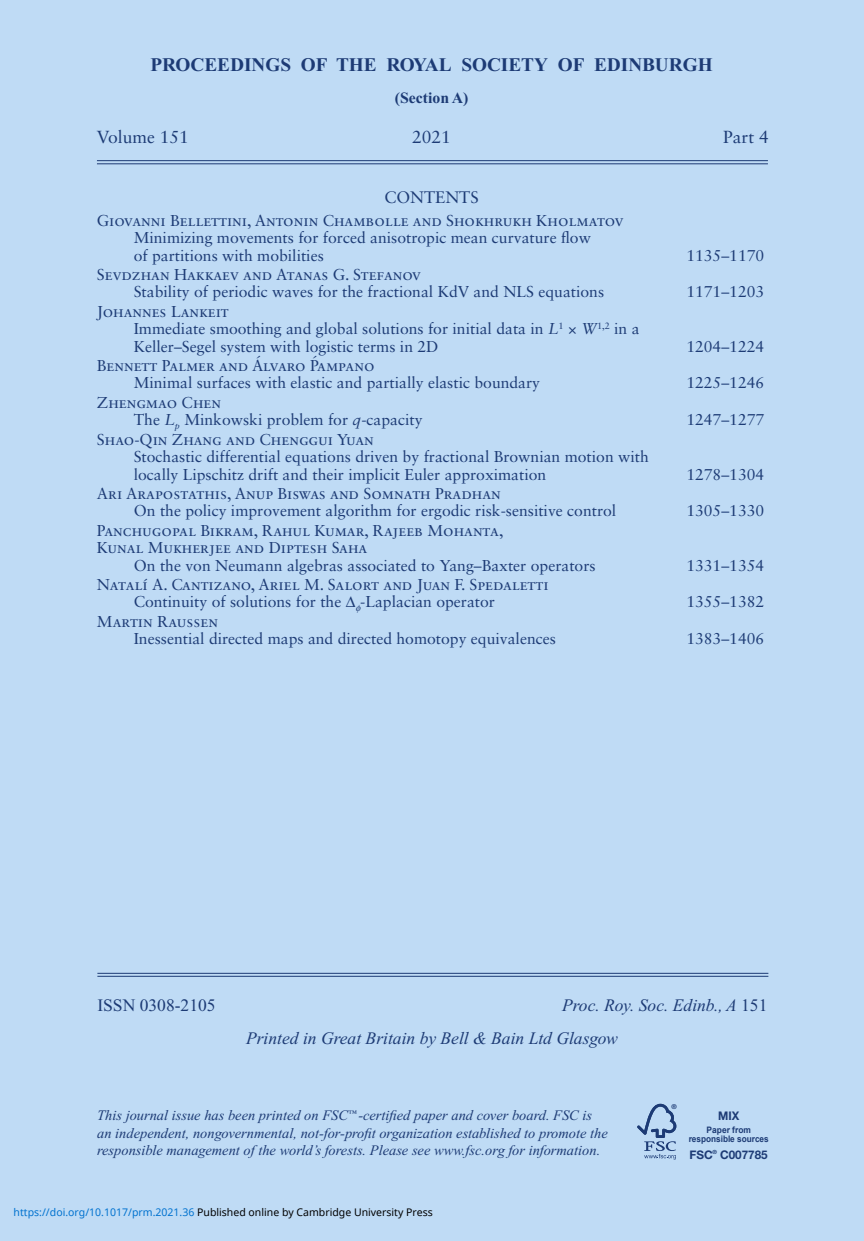
<style>
.page{position:relative;width:864px;height:1241px;background:#fff}
.page>*{position:absolute;margin:0;border:0;box-sizing:border-box;transform-origin:0 0}
.t1{font:700 19.25px "Times New Roman";color:#1d3b75}
.t2{font:italic 17.5px/32.4px "Times New Roman";color:#1d3b75}
.t3{font:17.5px "Sabon";color:#1d3b75}
.t4{font:17.5px "Times New Roman";color:#1d3b75}
.t5{font:16.62px "Sabon";color:#1d3b75}
.t6{font:15.75px/17.5px "Sabon";color:#1d3b75}
.t7{font:15.75px/17.5px "Sabon Roman SC";color:#1d3b75}
.t8{font:700 15.75px "Times New Roman";color:#1d3b75}
.t9{font:italic 14.35px/17.5px "Times New Roman";color:#1d3b75}
.t10{font:700 11.9px "Helvetica Neue";color:#1d3b75}
.t11{font:700 11.9px "Helvetica Neue";color:#1d3b75;scale:.95 1}
.t12{font:10.5px "Noto Sans";color:#000}
.t13{font:700 8.92px/8.9px "Arial";color:#1d3b75;text-align:center;scale:.95 1}
.t14{font:700 6.65px "Helvetica Neue";color:#1d3b75}
.s1{font-style:italic}
.s2{font-style:normal}
.s3{color:#0172cf}
</style>
<div class="page">
<div style="left:0;top:0;width:863px;height:1240px;background:#bfdbf5"></div>
<hr style="left:97px;top:163px;width:670px;height:1px;background:#1d3b75">
<hr style="left:97px;top:160px;width:670px;height:1px;background:#1d3b75">
<hr style="left:97px;top:975px;width:671px;height:1px;background:#1d3b75">
<hr style="left:97px;top:972px;width:671px;height:1px;background:#1d3b75">
<svg style="left:637px;top:1103px;width:39px;height:56px"></svg>
<p class="t1" style="left:150px;top:58px;width:563px">PROCEEDINGS OF THE ROYAL SOCIETY OF EDINBURGH</p>
<p class="t8" style="left:394px;top:92px;width:75px">(Section A)</p>
<p class="t3" style="left:97px;top:130px;width:93px">Volume 151</p>
<p class="t3" style="left:412px;top:130px;width:40px">2021</p>
<p class="t3" style="left:722px;top:130px;width:47px">Part 4</p>
<p class="t5" style="left:384px;top:191px;width:96px">CONTENTS</p>
<p class="t7" style="left:97px;top:211px;width:527px">Giovanni Bellettini, Antonin Chambolle and Shokhrukh Kholmatov</p>
<p class="t6" style="left:134px;top:230px;width:458px">Minimizing movements for forced anisotropic mean curvature flow of partitions with mobilities</p>
<p class="t6" style="left:686px;top:248px;width:79px">1135–1170</p>
<p class="t7" style="left:97px;top:266px;width:325px">Sevdzhan Hakkaev and Atanas G. Stefanov</p>
<p class="t6" style="left:134px;top:284px;width:471px">Stability of periodic waves for the fractional KdV and NLS equations</p>
<p class="t6" style="left:686px;top:284px;width:79px">1171–1203</p>
<p class="t7" style="left:97px;top:302px;width:133px">Johannes Lankeit</p>
<p class="t6" style="left:134px;top:321px;width:507px">Immediate smoothing and global solutions for initial data in <span class="s1">L</span><sup>1</sup> × <span class="s1">W</span><sup>1,2</sup> in a<br>Keller–Segel system with logistic terms in 2D</p>
<p class="t6" style="left:686px;top:339px;width:79px">1204–1224</p>
<p class="t7" style="left:97px;top:357px;width:279px">Bennett Palmer and A´lvaro P´ampano</p>
<p class="t6" style="left:134px;top:375px;width:408px">Minimal surfaces with elastic and partially elastic boundary</p>
<p class="t6" style="left:686px;top:375px;width:79px">1225–1246</p>
<p class="t7" style="left:97px;top:393px;width:125px">Zhengmao Chen</p>
<p class="t6" style="left:134px;top:412px;width:290px">The <span class="s1">L</span><sub>p</sub> Minkowski problem for <span class="s1">q</span>-capacity</p>
<p class="t6" style="left:686px;top:412px;width:79px">1247–1277</p>
<p class="t7" style="left:97px;top:430px;width:278px">Shao-Qin Zhang and Chenggui Yuan</p>
<p class="t6" style="left:134px;top:449px;width:516px">Stochastic differential equations driven by fractional Brownian motion with locally Lipschitz drift and their implicit Euler approximation</p>
<p class="t6" style="left:686px;top:466px;width:79px">1278–1304</p>
<p class="t7" style="left:97px;top:484px;width:405px">Ari Arapostathis, Anup Biswas and Somnath Pradhan</p>
<p class="t6" style="left:134px;top:503px;width:484px">On the policy improvement algorithm for ergodic risk-sensitive control</p>
<p class="t6" style="left:686px;top:503px;width:79px">1305–1330</p>
<p class="t7" style="left:97px;top:521px;width:408px">Panchugopal Bikram, Rahul Kumar, Rajeeb Mohanta,<br>Kunal Mukherjee and Diptesh Saha</p>
<p class="t6" style="left:134px;top:557px;width:463px">On the von Neumann algebras associated to Yang–Baxter operators</p>
<p class="t6" style="left:686px;top:557px;width:79px">1331–1354</p>
<p class="t7" style="left:97px;top:575px;width:453px">Natalı´ A. Cantizano, Ariel M. Salort and Juan F. Spedaletti</p>
<p class="t6" style="left:134px;top:594px;width:363px">Continuity of solutions for the -Laplacian operator</p>
<p class="t6" style="left:686px;top:594px;width:79px">1355–1382</p>
<p class="t7" style="left:97px;top:612px;width:123px">Martin Raussen</p>
<p class="t6" style="left:134px;top:631px;width:423px">Inessential directed maps and directed homotopy equivalences</p>
<p class="t6" style="left:686px;top:631px;width:79px">1383–1406</p>
<p class="t4" style="left:97px;top:999px;width:120px">ISSN 0308-2105</p>
<p class="t2" style="left:246px;top:990px;width:522px;text-indent:316px">Proc. Roy. Soc. Edinb., A <span class="s2">151<br></span>Printed in Great Britain by Bell &amp; Bain Ltd Glasgow</p>
<p class="t9" style="left:97px;top:1107px;width:512px">This journal issue has been printed on FSC<sup>™</sup> -certified paper and cover board. FSC is an independent, nongovernmental, not-for-profit organization established to promote the responsible management of the world’s forests. Please see www.fsc.org for information.</p>
<p class="t12" style="left:14px;top:1204px;width:420px"><span class="s3">https://doi.org/10.1017/prm.2021.36</span> Published online by Cambridge University Press</p>
<p class="t14" style="left:671px;top:1102px;width:7px">®</p>
<p class="t11" style="left:718px;top:1107px;width:24px">MIX</p>
<p class="t13" style="left:688px;top:1125px;width:86px">Paper from responsible sources</p>
<p class="t10" style="left:689px;top:1146px;width:80px">FSC<sup>®</sup> C007785</p>
</div>
